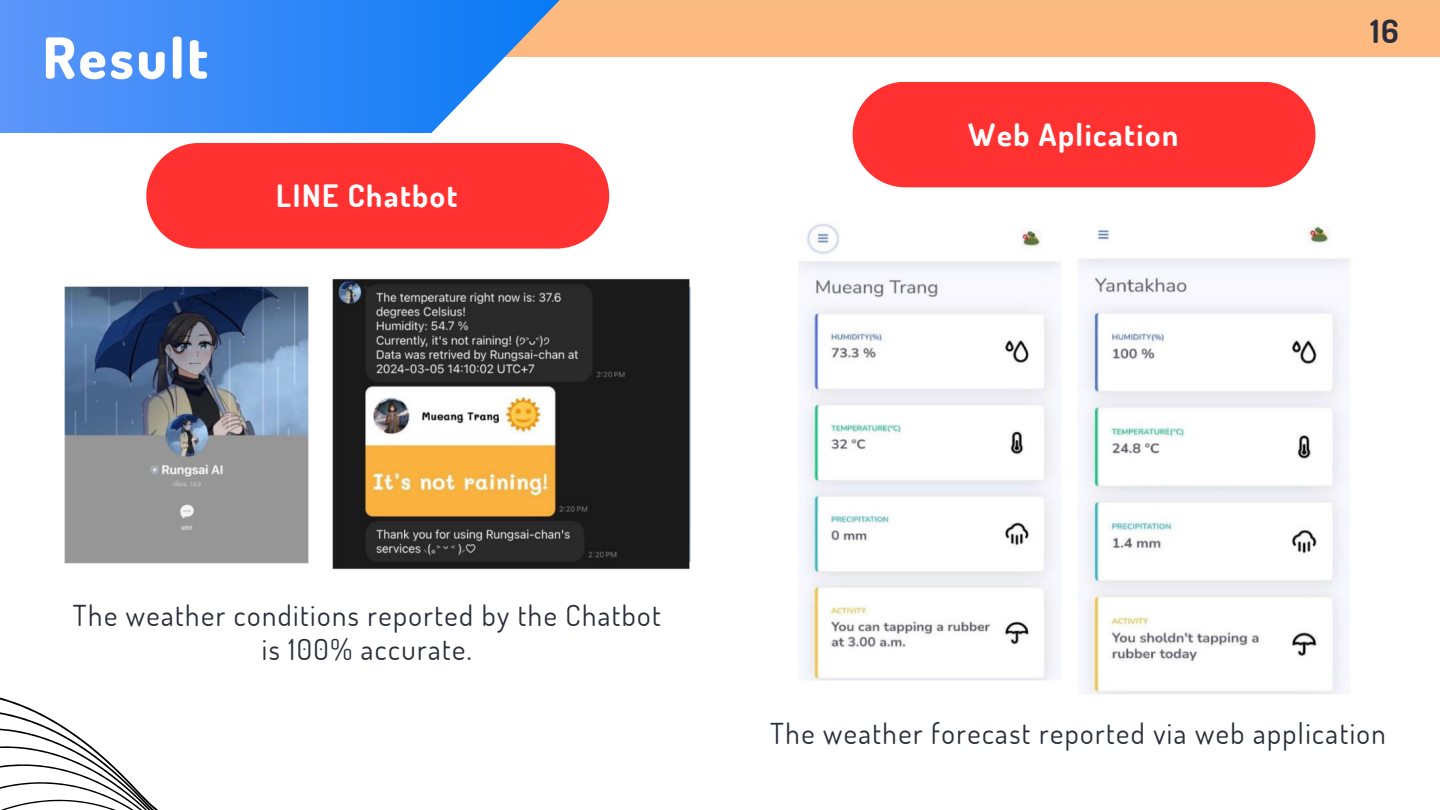
<style>
.page{position:relative;width:1440px;height:810px;background:#fff}
.page>*{position:absolute;margin:0;border:0;box-sizing:border-box;transform-origin:0 0}
.t1{font:800 56.6px "Dosis";letter-spacing:.05em;color:#fff}
.t2{font:700 32px "Dosis";color:#2a2e3a}
.t3{font:700 30.8px "Dosis";letter-spacing:.05em;color:#fff}
.t4{font:28.8px/34.5px "Dosis";letter-spacing:.05em;color:#2a2e3a;text-align:center}
</style>
<div class="page">
<div style="left:82px;top:0;width:1358px;height:57px;background:#fdba80"></div>
<svg style="left:0;top:697px;width:158px;height:113px"></svg>
<img style="left:64px;top:278px;width:627px;height:292px">
<img style="left:798px;top:222px;width:552px;height:472px">
<div style="left:146px;top:143px;width:463px;height:106px;background:#ff3131"></div>
<svg style="left:0;top:0;width:560px;height:133px;background:#4d95f5"></svg>
<div style="left:853px;top:82px;width:463px;height:105px;background:#ff3131"></div>
<h2 class="t1" style="left:43px;top:21px;width:167px">Result</h2>
<p class="t3" style="left:276px;top:176px;width:183px">LINE Chatbot</p>
<h1 class="t3" style="left:968px;top:115px;width:211px">Web Aplication</h1>
<p class="t2" style="left:1370px;top:10px;width:30px">16</p>
<p class="t4" style="left:73px;top:597px;width:589px">The weather conditions reported by the Chatbot is 100% accurate.</p>
<p class="t4" style="left:770px;top:716px;width:617px">The weather forecast reported via web application</p>
</div>
